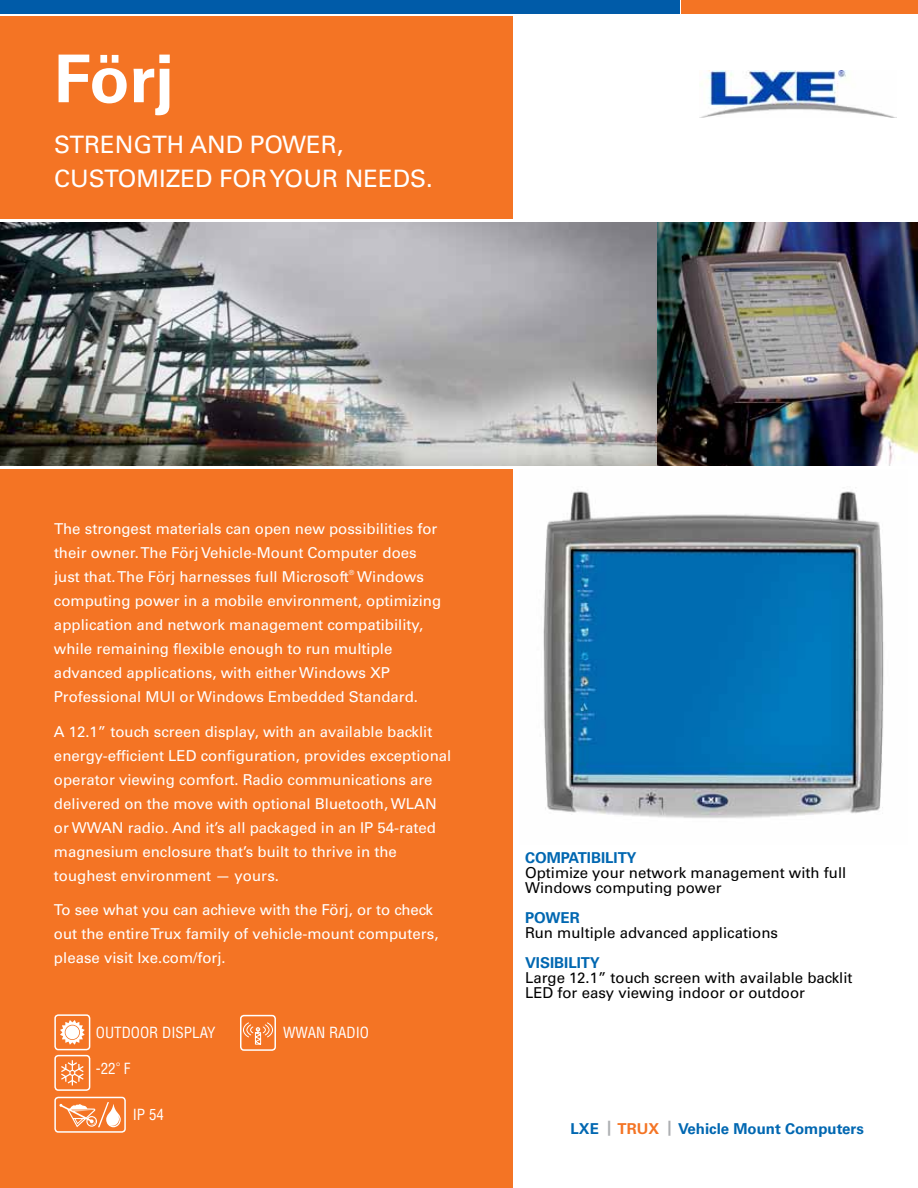
<style>
.page{position:relative;width:918px;height:1188px;background:#fff}
.page>*{position:absolute;margin:0;border:0;box-sizing:border-box;transform-origin:0 0}
.t1{font:700 66px "Univers LT Std";color:#fff}
.t2{font:24px/34.2px "Univers LT Std";color:#fff}
.t3{font:15px/24px "Univers LT Std";color:#fff}
.t4{font:15px/15px "Univers LT Std";color:#000}
.t5{font:700 15px "Univers LT Std";color:#0067b1}
.t6{font:condensed 15px "Helvetica LT Std";color:#fff}
.t7{font:300 7.05px "Univers LT Std";color:#fff}
.s1{color:#adafb2}
.s2{color:#f47424}
</style>
<div class="page">
<div style="left:0;top:16px;width:513px;height:203px;background:#f47424"></div>
<div style="left:0;top:469px;width:513px;height:719px;background:#f47424"></div>
<img style="left:0;top:223px;width:657px;height:243px">
<img style="left:657px;top:223px;width:261px;height:243px">
<div style="left:0;top:0;width:679px;height:14px;background:#005ba8"></div>
<div style="left:681px;top:0;width:237px;height:14px;background:#f47424"></div>
<img style="left:701px;top:70px;width:193px;height:47px">
<svg style="left:59px;top:1102px;width:62px;height:25px"></svg>
<div style="left:54px;top:1097px;width:72px;height:36px;border:2px solid #fff;border-radius:3px"></div>
<svg style="left:61px;top:1060px;width:23px;height:25px"></svg>
<div style="left:54px;top:1055px;width:36px;height:36px;border:2px solid #fff;border-radius:3px"></div>
<svg style="left:60px;top:1020px;width:25px;height:25px"></svg>
<div style="left:66px;top:1026px;width:13px;height:13px;background:#fff;border-radius:50%"></div>
<div style="left:54px;top:1014px;width:36px;height:36px;border:2px solid #fff;border-radius:3px"></div>
<div style="left:240px;top:1015px;width:36px;height:36px;border:2px solid #fff;border-radius:3px"></div>
<svg style="left:241px;top:1016px;width:34px;height:34px"></svg>
<img style="left:543px;top:489px;width:341px;height:329px">
<h1 class="t1" style="left:54px;top:40px;width:121px">Förj</h1>
<h2 class="t2" style="left:54px;top:127px;width:380px">STRENGTH AND POWER,<br>CUSTOMIZED FOR YOUR NEEDS.</h2>
<p class="t3" style="left:54px;top:517px;width:385px">The strongest materials can open new possibilities for their owner. The Förj Vehicle-Mount Computer does just that. The Förj harnesses full Microsoft</p>
<p class="t7" style="left:349px;top:568px;width:7px">®</p>
<p class="t3" style="left:54px;top:565px;width:389px;text-indent:303px">Windows computing power in a mobile environment, optimizing application and network management compatibility, while remaining flexible enough to run multiple advanced applications, with either Windows XP Professional MUI or Windows Embedded Standard.</p>
<p class="t3" style="left:54px;top:719px;width:399px">A 12.1” touch screen display, with an available backlit energy-efficient LED configuration, provides exceptional operator viewing comfort. Radio communications are delivered on the move with optional Bluetooth, WLAN or WWAN radio. And it’s all packaged in an IP 54-rated magnesium enclosure that’s built to thrive in the toughest environment — yours.</p>
<p class="t3" style="left:54px;top:898px;width:386px">To see what you can achieve with the Förj, or to check out the entire Trux family of vehicle-mount computers, please visit lxe.com/forj.</p>
<p class="t6" style="left:96px;top:1023px;width:121px">OUTDOOR DISPLAY</p>
<p class="t6" style="left:283px;top:1023px;width:87px">WWAN RADIO</p>
<p class="t6" style="left:96px;top:1060px;width:36px">-22<sup>°</sup> F</p>
<p class="t6" style="left:133px;top:1105px;width:33px">IP 54</p>
<p class="t5" style="left:525px;top:849px;width:113px">COMPATIBILITY</p>
<p class="t4" style="left:525px;top:866px;width:323px">Optimize your network management with full<br>Windows computing power</p>
<p class="t5" style="left:525px;top:909px;width:56px">POWER</p>
<p class="t4" style="left:525px;top:926px;width:255px">Run multiple advanced applications</p>
<p class="t5" style="left:525px;top:954px;width:76px">VISIBILITY</p>
<p class="t4" style="left:525px;top:971px;width:329px">Large 12.1” touch screen with available backlit<br>LED for easy viewing indoor or outdoor</p>
<p class="t5" style="left:571px;top:1120px;width:295px">LXE <span class="s1">|</span> <span class="s2">TRUX</span> <span class="s1">|</span> Vehicle Mount Computers</p>
</div>
